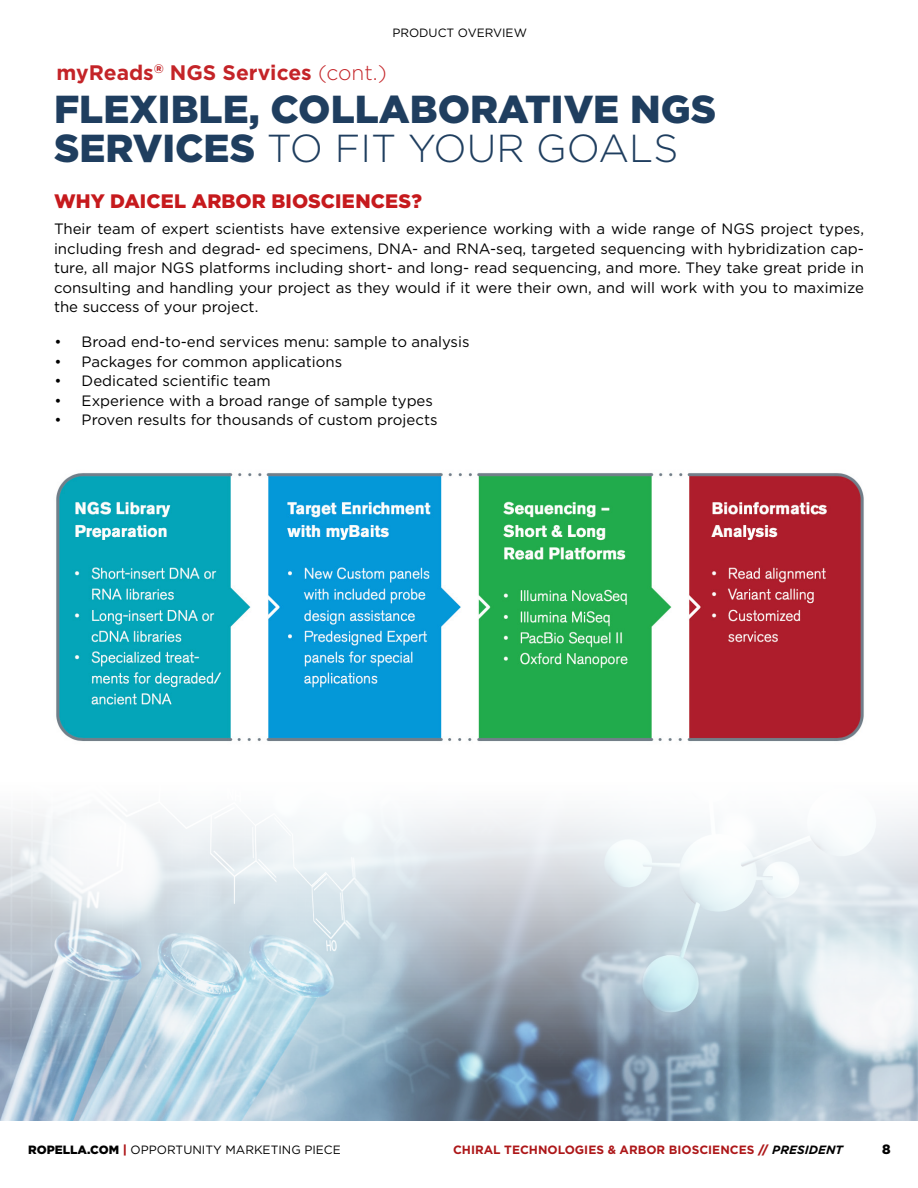
<style>
.page{position:relative;width:918px;height:1188px;background:#fff}
.page>*{position:absolute;margin:0;border:0;box-sizing:border-box;transform-origin:0 0}
.t1{font:900 39px/39px "Gotham";color:#1f3e5f}
.t2{font:700 21px "Gotham";color:#c42428}
.t3{font:900 19.5px "Gotham";letter-spacing:.005em;color:#c61a1d}
.t4{font:15px/19.5px "Gotham";color:#000;text-align:justify}
.t5{font:900 13.5px "Gotham";color:#000}
.t6{font:12px "Gotham";color:#000}
.t7{font:700 12px "Gotham";color:#ad1719}
.s1{font-weight:300}
.s2{font-weight:900}
.s3{font-weight:900;color:#ad1719}
.s4{font-style:italic;color:#000}
</style>
<div class="page">
<img style="left:0;top:812px;width:918px;height:308px">
<img style="left:56px;top:473px;width:808px;height:269px">
<p class="t6" style="left:392px;top:25px;width:136px">PRODUCT OVERVIEW</p>
<h2 class="t2" style="left:57px;top:59px;width:332px">myReads<sup>®</sup> NGS Services <span class="s1">(cont.)</span></h2>
<h1 class="t1" style="left:54px;top:89px;width:664px">FLEXIBLE, COLLABORATIVE NGS<br>SERVICES <span class="s1">TO FIT YOUR GOALS</span></h1>
<h3 class="t3" style="left:54px;top:188px;width:369px">WHY DAICEL ARBOR BIOSCIENCES?</h3>
<p class="t4" style="left:54px;top:219px;width:812px">Their team of expert scientists have extensive experience working with a wide range of NGS project types, including fresh and degrad- ed specimens, DNA- and RNA-seq, targeted sequencing with hybridization cap&shy;ture, all major NGS platforms including short- and long- read sequencing, and more. They take great pride in consulting and handling your project as they would if it were their own, and will work with you to maximize the success of your project.</p>
<p class="t4" style="left:55px;top:332px;width:416px">• Broad end-to-end services menu: sample to analysis</p>
<p class="t4" style="left:55px;top:351px;width:289px">• Packages for common applications</p>
<p class="t4" style="left:55px;top:371px;width:218px">• Dedicated scientific team</p>
<p class="t4" style="left:55px;top:390px;width:380px">• Experience with a broad range of sample types</p>
<p class="t4" style="left:55px;top:410px;width:384px">• Proven results for thousands of custom projects</p>
<p class="t6" style="left:28px;top:1142px;width:314px"><span class="s2">ROPELLA.COM</span> <span class="s3">|</span> OPPORTUNITY MARKETING PIECE</p>
<p class="t7" style="left:453px;top:1141px;width:391px">CHIRAL TECHNOLOGIES &amp; ARBOR BIOSCIENCES <span class="s2">//</span> <span class="s4">PRESIDENT</span></p>
<p class="t5" style="left:882px;top:1140px;width:10px">8</p>
</div>
